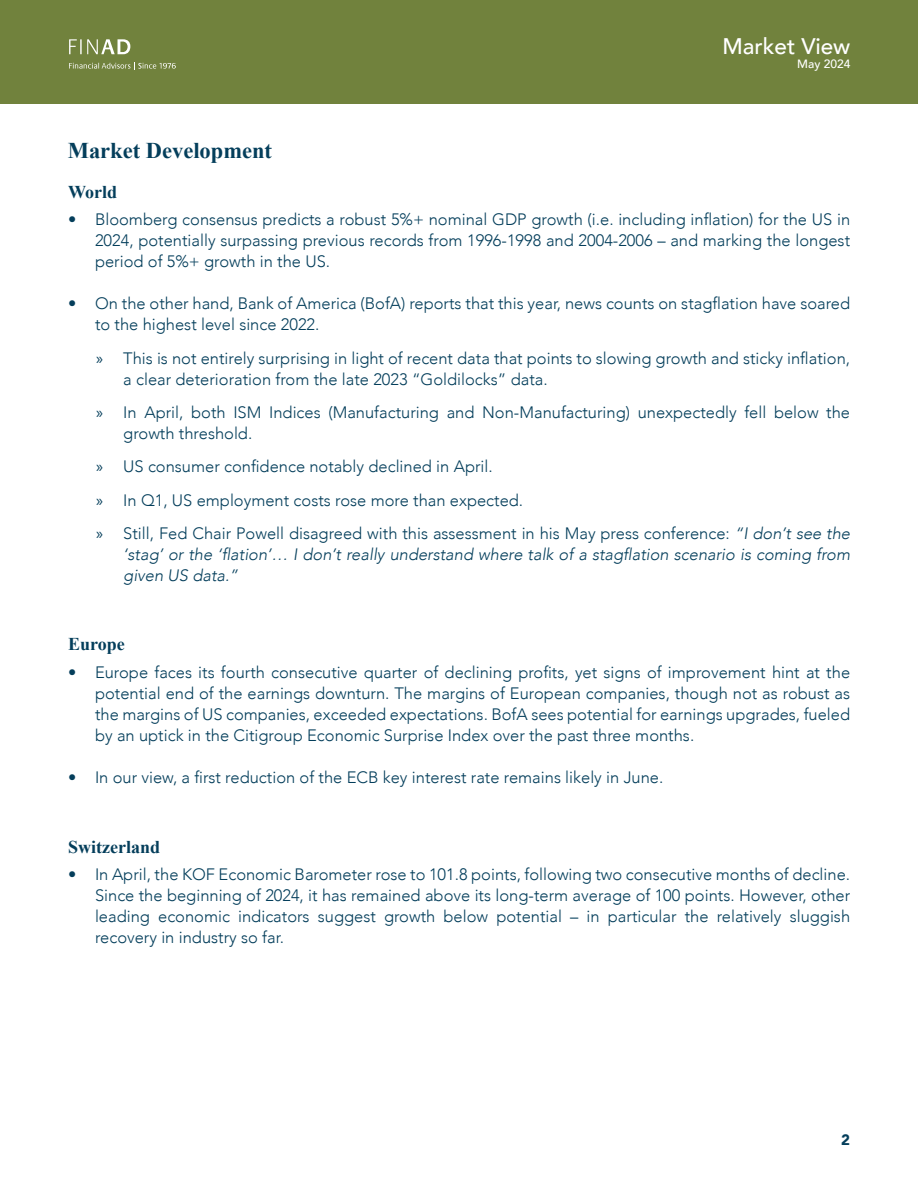
<style>
.page{position:relative;width:918px;height:1188px;background:#fff}
.page>*{position:absolute;margin:0;border:0;box-sizing:border-box;transform-origin:0 0}
.t1{font:700 22.5px "Times New Roman";color:#043e5b}
.t2{font:500 22.5px "Avenir";color:#fff}
.t3{font:700 18px "Times New Roman";color:#043e5b}
.t4{font:300 16.5px/21px "Avenir";color:#043e5b}
.t5{font:italic 300 16.5px/21px "Avenir";color:#043e5b}
.t6{font:900 15px "Avenir";color:#043e5b}
.t7{font:500 12px "Avenir";color:#fff}
.s1{font-family:"Myriad Pro";font-weight:400}
.s2{font-style:italic}
</style>
<div class="page">
<div style="left:0;top:0;width:918px;height:103px;background:#71823d"></div>
<svg style="left:69px;top:39px;width:61px;height:15px"></svg>
<svg style="left:69px;top:62px;width:107px;height:7px"></svg>
<h1 class="t1" style="left:68px;top:135px;width:206px">Market Development</h1>
<h1 class="t2" style="left:722px;top:27px;width:129px">Market View</h1>
<p class="t7" style="left:797px;top:54px;width:55px">May 2024</p>
<p class="t3" style="left:68px;top:179px;width:51px">World</p>
<p class="t4" style="left:95px;top:209px;width:757px;text-align:justify;text-indent:-27px">• Bloomberg consensus predicts a robust 5%+ nominal GDP growth (i.e. including inflation) for the US in 2024, potentially surpassing previous records from 1996-1998 and 2004-2006 – and marking the longest period of 5%+ growth in the US.</p>
<p class="t4" style="left:95px;top:293px;width:757px;text-indent:-27px">• On the other hand, Bank of America (BofA) reports that this year, news counts on stagflation have soared to the highest level since 2022.</p>
<p class="t4" style="left:123px;top:348px;width:728px;text-indent:-27px"><span class="s1">»</span> This is not entirely surprising in light of recent data that points to slowing growth and sticky inflation, a clear deterioration from the late 2023 “Goldilocks” data.</p>
<p class="t4" style="left:123px;top:402px;width:728px;text-indent:-27px"><span class="s1">»</span> In April, both ISM Indices (Manufacturing and Non-Manufacturing) unexpectedly fell below the growth threshold.</p>
<p class="t4" style="left:96px;top:450px;width:755px;line-height:33.3px"><span class="s1">»</span> US consumer confidence notably declined in April.<br><span class="s1">»</span> In Q1, US employment costs rose more than expected.<br><span class="s1">»</span> Still, Fed Chair Powell disagreed with this assessment in his May press conference: <span class="s2">“I don’t see the</span></p>
<p class="t5" style="left:123px;top:544px;width:728px">‘stag’ or the ‘flation’… I don’t really understand where talk of a stagflation scenario is coming from given US data.”</p>
<p class="t3" style="left:68px;top:632px;width:58px">Europe</p>
<p class="t4" style="left:95px;top:662px;width:757px;text-align:justify;text-indent:-27px">• Europe faces its fourth consecutive quarter of declining profits, yet signs of improvement hint at the potential end of the earnings downturn. The margins of European companies, though not as robust as the margins of US companies, exceeded expectations. BofA sees potential for earnings upgrades, fueled by an uptick in the Citigroup Economic Surprise Index over the past three months.</p>
<p class="t4" style="left:68px;top:767px;width:597px">• In our view, a first reduction of the ECB key interest rate remains likely in June.</p>
<p class="t3" style="left:68px;top:834px;width:93px">Switzerland</p>
<p class="t4" style="left:95px;top:864px;width:757px;text-align:justify;text-indent:-27px">• In April, the KOF Economic Barometer rose to 101.8 points, following two consecutive months of decline.<br>Since the beginning of 2024, it has remained above its long-term average of 100 points. However, other leading economic indicators suggest growth below potential – in particular the relatively sluggish recovery in industry so far.</p>
<p class="t6" style="left:841px;top:1127px;width:10px">2</p>
</div>
